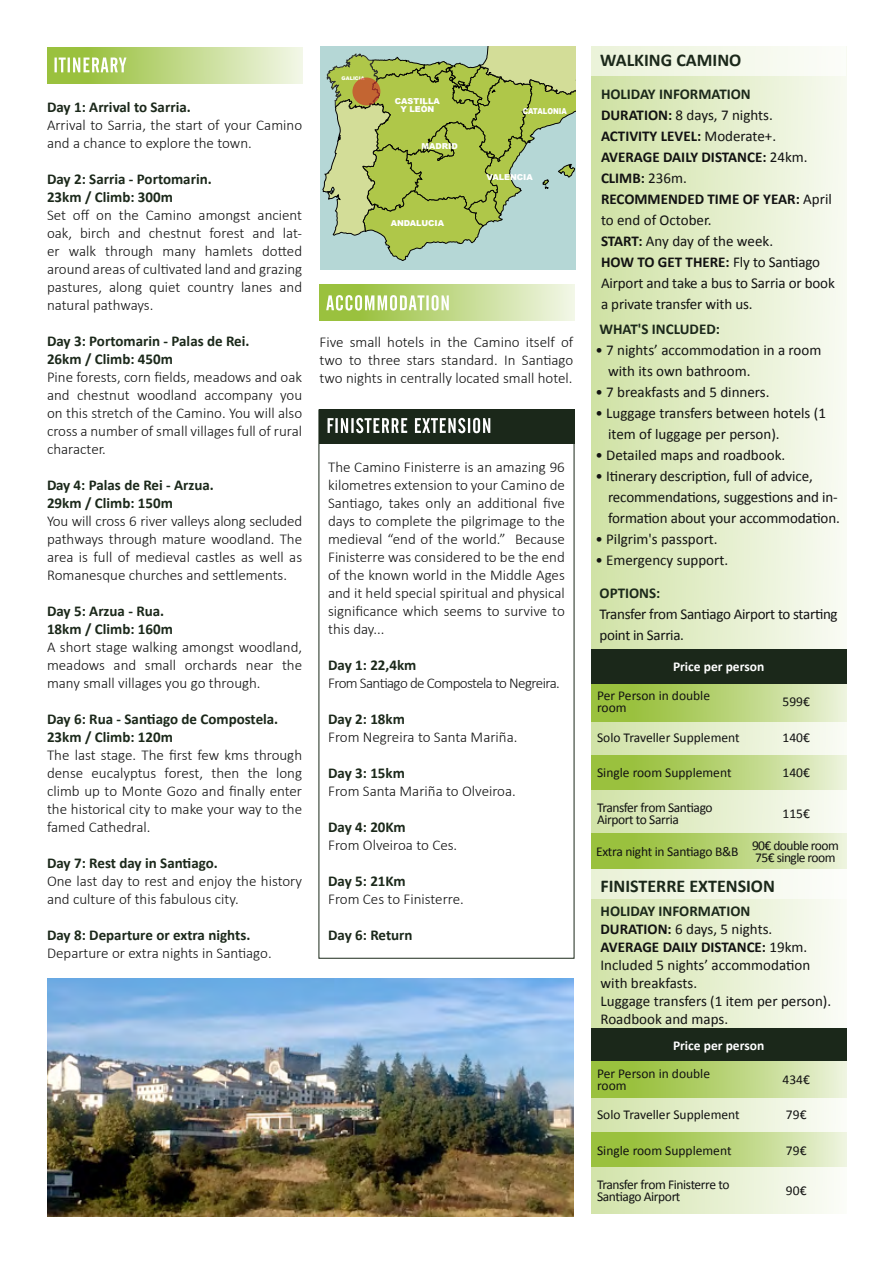
<style>
.page{position:relative;width:893px;height:1263px;background:#fff}
.page>*{position:absolute;margin:0;border:0;box-sizing:border-box;transform-origin:0 0}
.t1{font:700 18px "Calibri";color:#1b281a}
.t2{font:300 15px/18px "Calibri";color:#121212;text-align:justify}
.t3{font:15px/21px "Calibri";letter-spacing:-.01em;color:#121212}
.t4{font:700 15px/18px "Calibri";color:#1b281a}
.t5{font:300 15px "Calibri";letter-spacing:-.04em;color:#121212}
.t6{font:13.5px/12px "Calibri";letter-spacing:-.015em;color:#121212}
.t7{font:700 13.5px "Calibri";color:#fff}
.t8{font:13.5px "Calibri";letter-spacing:-.04em;color:#121212}
.t9{font:900 8.1px/8.7px "Arial";color:#fff;text-align:center}
.t10{font:900 8.1px "Arial";color:#fff;scale:.85 1}
.t11{font:900 4.95px "Arial";color:#fff}
.s1{font-weight:700;color:#1b281a}
.s2{font-weight:700}
</style>
<div class="page">
<div style="left:591px;top:47px;width:255px;height:1167px;background:linear-gradient(to right,#d0e2a5,#f9fbf4)"></div>
<div style="left:320px;top:47px;width:255px;height:223px;background:#b5d7d6"></div>
<svg style="left:323px;top:47px;width:252px;height:214px"></svg>
<svg style="left:352px;top:78px;width:28px;height:27px"></svg>
<img style="left:47px;top:978px;width:527px;height:238px">
<svg style="left:47px;top:47px;width:255px;height:37px;background:#c3da8d"></svg>
<svg style="left:54px;top:58px;width:72px;height:14px"></svg>
<svg style="left:319px;top:284px;width:255px;height:37px;background:#c5db91"></svg>
<div style="left:319px;top:409px;width:255px;height:35px;background:#1b281a"></div>
<svg style="left:326px;top:295px;width:123px;height:16px"></svg>
<svg style="left:328px;top:418px;width:162px;height:15px"></svg>
<div style="left:591px;top:46px;width:255px;height:29px;background:linear-gradient(to right,#ebf3d9,#fbfdf9)"></div>
<div style="left:591px;top:869px;width:255px;height:30px;background:linear-gradient(to right,#e9f1d6,#fcfdfa)"></div>
<svg style="left:591px;top:833px;width:255px;height:36px;background:#b9d379"></svg>
<svg style="left:591px;top:684px;width:255px;height:38px;background:#b8d379"></svg>
<svg style="left:591px;top:756px;width:255px;height:34px;background:#b8d379"></svg>
<svg style="left:591px;top:1061px;width:255px;height:36px;background:#b9d37a"></svg>
<svg style="left:591px;top:1133px;width:255px;height:34px;background:#b9d47a"></svg>
<div style="left:319px;top:409px;width:255px;height:550px;border:1px solid #1b281a"></div>
<div style="left:591px;top:649px;width:255px;height:35px;background:#1b281a"></div>
<div style="left:591px;top:1028px;width:255px;height:33px;background:#1b281a"></div>
<p class="t4" style="left:47px;top:97px;width:145px">Day 1: Arrival to Sarria.</p>
<p class="t2" style="left:47px;top:116px;width:257px">Arrival to Sarria, the start of your Camino and a chance to explore the town.</p>
<p class="t4" style="left:47px;top:169px;width:166px">Day 2: Sarria - Portomarin.<br>23km / Climb: 300m</p>
<p class="t2" style="left:47px;top:206px;width:257px">Set off on the Camino amongst ancient oak, birch and chestnut forest and lat&shy;er walk through many hamlets dotted around areas of cultivated land and grazing pastures, along quiet country lanes and natural pathways.</p>
<p class="t4" style="left:47px;top:331px;width:204px">Day 3: Portomarin - Palas de Rei.<br>26km / Climb: 450m</p>
<p class="t2" style="left:47px;top:368px;width:257px">Pine forests, corn fields, meadows and oak and chestnut woodland accompany you on this stretch of the Camino. You will also cross a number of small villages full of rural character.</p>
<p class="t4" style="left:47px;top:475px;width:168px">Day 4: Palas de Rei - Arzua.<br>29km / Climb: 150m</p>
<p class="t2" style="left:47px;top:512px;width:257px">You will cross 6 river valleys along secluded pathways through mature woodland. The area is full of medieval castles as well as Romanesque churches and settlements.</p>
<p class="t4" style="left:47px;top:601px;width:127px">Day 5: Arzua - Rua.<br>18km / Climb: 160m</p>
<p class="t2" style="left:47px;top:638px;width:257px">A short stage walking amongst woodland, meadows and small orchards near the many small villages you go through.</p>
<p class="t4" style="left:47px;top:709px;width:233px">Day 6: Rua - Santiago de Compostela.<br>23km / Climb: 120m</p>
<p class="t2" style="left:47px;top:746px;width:257px">The last stage. The first few kms through dense eucalyptus forest, then the long climb up to Monte Gozo and finally enter the historical city to make your way to the famed Cathedral.</p>
<p class="t4" style="left:47px;top:853px;width:172px">Day 7: Rest day in Santiago.</p>
<p class="t2" style="left:47px;top:872px;width:257px">One last day to rest and enjoy the history and culture of this fabulous city.</p>
<p class="t4" style="left:47px;top:925px;width:205px">Day 8: Departure or extra nights.</p>
<p class="t2" style="left:47px;top:944px;width:226px">Departure or extra nights in Santiago.</p>
<p class="t11" style="left:342px;top:74px;width:25px">GALICIA</p>
<p class="t9" style="left:395px;top:96px;width:46px">CASTILLA<br>Y LEÓN</p>
<p class="t9" style="left:421px;top:142px;width:38px">MADRID</p>
<p class="t9" style="left:391px;top:218px;width:55px">ANDALUCIA</p>
<p class="t10" style="left:523px;top:106px;width:54px">CATALONIA</p>
<p class="t9" style="left:486px;top:172px;width:48px">VALENCIA</p>
<p class="t2" style="left:320px;top:333px;width:255px">Five small hotels in the Camino itself of two to three stars standard. In Santiago two nights in centrally located small hotel.</p>
<p class="t2" style="left:328px;top:458px;width:238px">The Camino Finisterre is an amazing 96 kilometres extension to your Camino de Santiago, takes only an additional five days to complete the pilgrimage to the medieval “end of the world.” Because Finisterre was considered to be the end of the known world in the Middle Ages and it held special spiritual and physical significance which seems to survive to this day...</p>
<p class="t4" style="left:328px;top:655px;width:90px">Day 1: 22,4km</p>
<p class="t5" style="left:328px;top:674px;width:233px">From Santiago de Compostela to Negreira.</p>
<p class="t4" style="left:328px;top:709px;width:78px">Day 2: 18km</p>
<p class="t2" style="left:328px;top:728px;width:191px">From Negreira to Santa Mariña.</p>
<p class="t4" style="left:328px;top:763px;width:78px">Day 3: 15km</p>
<p class="t2" style="left:328px;top:782px;width:189px">From Santa Mariña to Olveiroa.</p>
<p class="t4" style="left:328px;top:817px;width:79px">Day 4: 20Km</p>
<p class="t2" style="left:328px;top:836px;width:131px">From Olveiroa to Ces.</p>
<p class="t4" style="left:328px;top:871px;width:79px">Day 5: 21Km</p>
<p class="t2" style="left:328px;top:890px;width:137px">From Ces to Finisterre.</p>
<p class="t4" style="left:328px;top:925px;width:86px">Day 6: Return</p>
<p class="t1" style="left:600px;top:49px;width:143px">WALKING CAMINO</p>
<p class="t3" style="left:601px;top:83px;width:235px"><span class="s1">HOLIDAY INFORMATION<br></span><span class="s2">DURATION:</span> 8 days, 7 nights.<br><span class="s2">ACTIVITY LEVEL:</span> Moderate+.<br><span class="s2">AVERAGE DAILY DISTANCE:</span> 24km.<br><span class="s2">CLIMB:</span> 236m.<br><span class="s2">RECOMMENDED TIME OF YEAR:</span> April to end of October.<br><span class="s2">START:</span> Any day of the week.<br><span class="s2">HOW TO GET THERE:</span> Fly to Santiago<br>Airport and take a bus to Sarria or book a private transfer with us.</p>
<p class="t4" style="left:600px;top:320px;width:122px">WHAT'S INCLUDED:</p>
<p class="t3" style="left:608px;top:339px;width:215px;text-indent:-13px">• 7 nights’ accommodation in a room with its own bathroom.</p>
<p class="t3" style="left:595px;top:381px;width:176px">• 7 breakfasts and 5 dinners.</p>
<p class="t3" style="left:608px;top:402px;width:219px;text-indent:-13px">• Luggage transfers between hotels (1 item of luggage per person).</p>
<p class="t3" style="left:595px;top:444px;width:191px">• Detailed maps and roadbook.</p>
<p class="t3" style="left:608px;top:465px;width:233px;text-indent:-13px">• Itinerary description, full of advice, recommendations, suggestions and in&shy;formation about your accommodation.</p>
<p class="t3" style="left:595px;top:528px;width:124px">• Pilgrim's passport.</p>
<p class="t3" style="left:595px;top:549px;width:134px">• Emergency support.</p>
<p class="t4" style="left:600px;top:584px;width:62px">OPTIONS:</p>
<p class="t3" style="left:600px;top:603px;width:240px">Transfer from Santiago Airport to starting point in Sarria.</p>
<p class="t7" style="left:673px;top:658px;width:93px">Price per person</p>
<p class="t6" style="left:597px;top:689px;width:115px">Per Person in double room</p>
<p class="t6" style="left:782px;top:695px;width:29px">599€</p>
<p class="t6" style="left:597px;top:731px;width:144px">Solo Traveller Supplement</p>
<p class="t6" style="left:782px;top:731px;width:29px">140€</p>
<p class="t6" style="left:597px;top:766px;width:136px">Single room Supplement</p>
<p class="t6" style="left:782px;top:766px;width:29px">140€</p>
<p class="t6" style="left:597px;top:800px;width:117px">Transfer from Santiago<br>Airport to Sarria</p>
<p class="t6" style="left:782px;top:807px;width:29px">115€</p>
<p class="t6" style="left:596px;top:844px;width:244px">Extra night in Santiago B&amp;B 90€ double room</p>
<p class="t8" style="left:755px;top:849px;width:82px">75€ single room</p>
<p class="t1" style="left:600px;top:875px;width:176px">FINISTERRE EXTENSION</p>
<p class="t3" style="left:600px;top:901px;width:232px;line-height:18px"><span class="s1">HOLIDAY INFORMATION<br></span><span class="s2">DURATION:</span> 6 days, 5 nights.<br><span class="s2">AVERAGE DAILY DISTANCE:</span> 19km.<br>Included 5 nights’ accommodation with breakfasts.<br>Luggage transfers (1 item per person).<br>Roadbook and maps.</p>
<p class="t7" style="left:673px;top:1037px;width:93px">Price per person</p>
<p class="t6" style="left:597px;top:1066px;width:115px">Per Person in double room</p>
<p class="t6" style="left:782px;top:1072px;width:29px">434€</p>
<p class="t6" style="left:597px;top:1108px;width:144px">Solo Traveller Supplement</p>
<p class="t6" style="left:786px;top:1108px;width:22px">79€</p>
<p class="t6" style="left:597px;top:1144px;width:136px">Single room Supplement</p>
<p class="t6" style="left:786px;top:1144px;width:22px">79€</p>
<p class="t6" style="left:597px;top:1178px;width:134px">Transfer from Finisterre to<br>Santiago Airport</p>
<p class="t6" style="left:786px;top:1184px;width:22px">90€</p>
</div>
